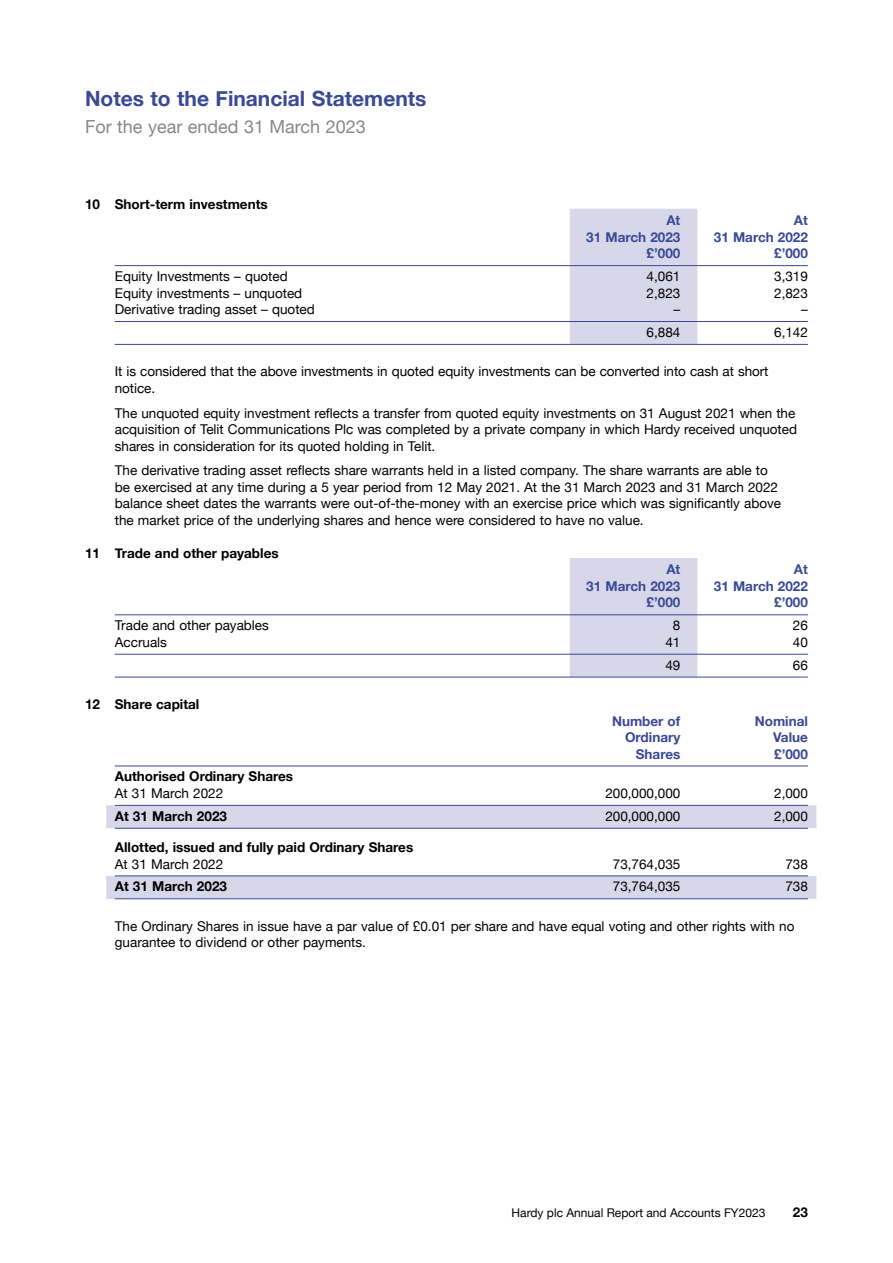
<style>
.page{position:relative;width:893px;height:1263px;background:#fff}
.page>*{position:absolute;margin:0;border:0;box-sizing:border-box;transform-origin:0 0}
.t1{font:700 21px "Helvetica Neue";color:#394996}
.t2{font:18px "Helvetica Neue";color:#87888a}
.t3{font:13.5px/16.5px "Helvetica Neue";color:#000}
.t4{font:700 13.5px "Helvetica Neue";color:#000}
.t5{font:700 13.5px "Helvetica Neue";color:#394996}
.t6{font:12px "Helvetica Neue";color:#000}
</style>
<div class="page">
<div style="left:570px;top:209px;width:127px;height:136px;background:#d8d7ea"></div>
<hr style="left:115px;top:265px;width:693px;height:1px;background:#394996">
<hr style="left:115px;top:321px;width:693px;height:1px;background:#394996">
<hr style="left:115px;top:344px;width:693px;height:1px;background:#394996">
<div style="left:570px;top:558px;width:127px;height:119px;background:#d8d7ea"></div>
<hr style="left:115px;top:614px;width:693px;height:1px;background:#394996">
<hr style="left:115px;top:654px;width:693px;height:1px;background:#394996">
<hr style="left:115px;top:677px;width:693px;height:1px;background:#394996">
<div style="left:106px;top:805px;width:710px;height:23px;background:#d8d7ea"></div>
<hr style="left:115px;top:766px;width:693px;height:1px;background:#394996">
<hr style="left:115px;top:805px;width:693px;height:1px;background:#394996">
<hr style="left:115px;top:828px;width:693px;height:1px;background:#394996">
<div style="left:106px;top:876px;width:710px;height:23px;background:#d8d7ea"></div>
<hr style="left:115px;top:875px;width:693px;height:1px;background:#394996">
<hr style="left:115px;top:898px;width:693px;height:1px;background:#394996">
<h1 class="t1" style="left:85px;top:82px;width:343px">Notes to the Financial Statements</h1>
<h2 class="t2" style="left:85px;top:113px;width:282px">For the year ended 31 March 2023</h2>
<p class="t4" style="left:85px;top:193px;width:184px">10 Short-term investments</p>
<p class="t5" style="left:666px;top:210px;width:15px">At</p>
<p class="t5" style="left:794px;top:210px;width:15px">At</p>
<p class="t5" style="left:586px;top:226px;width:96px">31 March 2023</p>
<p class="t5" style="left:714px;top:226px;width:96px">31 March 2022</p>
<p class="t5" style="left:647px;top:243px;width:35px">£’000</p>
<p class="t5" style="left:774px;top:243px;width:35px">£’000</p>
<p class="t3" style="left:115px;top:269px;width:174px">Equity Investments – quoted</p>
<p class="t3" style="left:647px;top:269px;width:35px">4,061</p>
<p class="t3" style="left:774px;top:269px;width:35px">3,319</p>
<p class="t3" style="left:115px;top:285px;width:189px">Equity investments – unquoted</p>
<p class="t3" style="left:647px;top:285px;width:35px">2,823</p>
<p class="t3" style="left:774px;top:285px;width:35px">2,823</p>
<p class="t3" style="left:115px;top:302px;width:202px">Derivative trading asset – quoted</p>
<p class="t3" style="left:674px;top:302px;width:8px">–</p>
<p class="t3" style="left:801px;top:302px;width:8px">–</p>
<p class="t3" style="left:647px;top:325px;width:35px">6,884</p>
<p class="t3" style="left:774px;top:325px;width:35px">6,142</p>
<p class="t3" style="left:115px;top:364px;width:655px">It is considered that the above investments in quoted equity investments can be converted into cash at short notice.</p>
<p class="t3" style="left:115px;top:405px;width:684px">The unquoted equity investment reflects a transfer from quoted equity investments on 31 August 2021 when the acquisition of Telit Communications Plc was completed by a private company in which Hardy received unquoted shares in consideration for its quoted holding in Telit.</p>
<p class="t3" style="left:115px;top:463px;width:668px">The derivative trading asset reflects share warrants held in a listed company. The share warrants are able to be exercised at any time during a 5 year period from 12 May 2021. At the 31 March 2023 and 31 March 2022 balance sheet dates the warrants were out-of-the-money with an exercise price which was significantly above the market price of the underlying shares and hence were considered to have no value.</p>
<p class="t4" style="left:85px;top:542px;width:195px">11 Trade and other payables</p>
<p class="t5" style="left:666px;top:559px;width:15px">At</p>
<p class="t5" style="left:794px;top:559px;width:15px">At</p>
<p class="t5" style="left:586px;top:575px;width:96px">31 March 2023</p>
<p class="t5" style="left:714px;top:575px;width:96px">31 March 2022</p>
<p class="t5" style="left:647px;top:592px;width:35px">£’000</p>
<p class="t5" style="left:774px;top:592px;width:35px">£’000</p>
<p class="t3" style="left:115px;top:618px;width:156px">Trade and other payables</p>
<p class="t3" style="left:673px;top:618px;width:9px">8</p>
<p class="t3" style="left:793px;top:618px;width:17px">26</p>
<p class="t3" style="left:115px;top:634px;width:54px">Accruals</p>
<p class="t3" style="left:665px;top:634px;width:17px">41</p>
<p class="t3" style="left:793px;top:634px;width:17px">40</p>
<p class="t3" style="left:665px;top:657px;width:17px">49</p>
<p class="t3" style="left:793px;top:657px;width:17px">66</p>
<p class="t4" style="left:85px;top:694px;width:116px">12 Share capital</p>
<p class="t5" style="left:612px;top:710px;width:70px">Number of</p>
<p class="t5" style="left:755px;top:710px;width:55px">Nominal</p>
<p class="t5" style="left:625px;top:727px;width:57px">Ordinary</p>
<p class="t5" style="left:773px;top:727px;width:36px">Value</p>
<p class="t5" style="left:636px;top:743px;width:46px">Shares</p>
<p class="t5" style="left:774px;top:743px;width:35px">£’000</p>
<p class="t4" style="left:115px;top:766px;width:180px">Authorised Ordinary Shares</p>
<p class="t3" style="left:115px;top:786px;width:110px">At 31 March 2022</p>
<p class="t3" style="left:605px;top:786px;width:77px">200,000,000</p>
<p class="t3" style="left:774px;top:786px;width:35px">2,000</p>
<p class="t4" style="left:115px;top:805px;width:114px">At 31 March 2023</p>
<p class="t3" style="left:605px;top:809px;width:77px">200,000,000</p>
<p class="t3" style="left:774px;top:809px;width:35px">2,000</p>
<p class="t4" style="left:115px;top:837px;width:300px">Allotted, issued and fully paid Ordinary Shares</p>
<p class="t3" style="left:115px;top:856px;width:110px">At 31 March 2022</p>
<p class="t3" style="left:613px;top:856px;width:69px">73,764,035</p>
<p class="t3" style="left:785px;top:856px;width:24px">738</p>
<p class="t4" style="left:115px;top:876px;width:114px">At 31 March 2023</p>
<p class="t3" style="left:613px;top:879px;width:69px">73,764,035</p>
<p class="t3" style="left:785px;top:879px;width:24px">738</p>
<p class="t3" style="left:115px;top:918px;width:681px">The Ordinary Shares in issue have a par value of £0.01 per share and have equal voting and other rights with no guarantee to dividend or other payments.</p>
<p class="t6" style="left:512px;top:1204px;width:255px">Hardy plc Annual Report and Accounts FY2023</p>
<p class="t4" style="left:793px;top:1201px;width:17px">23</p>
</div>
